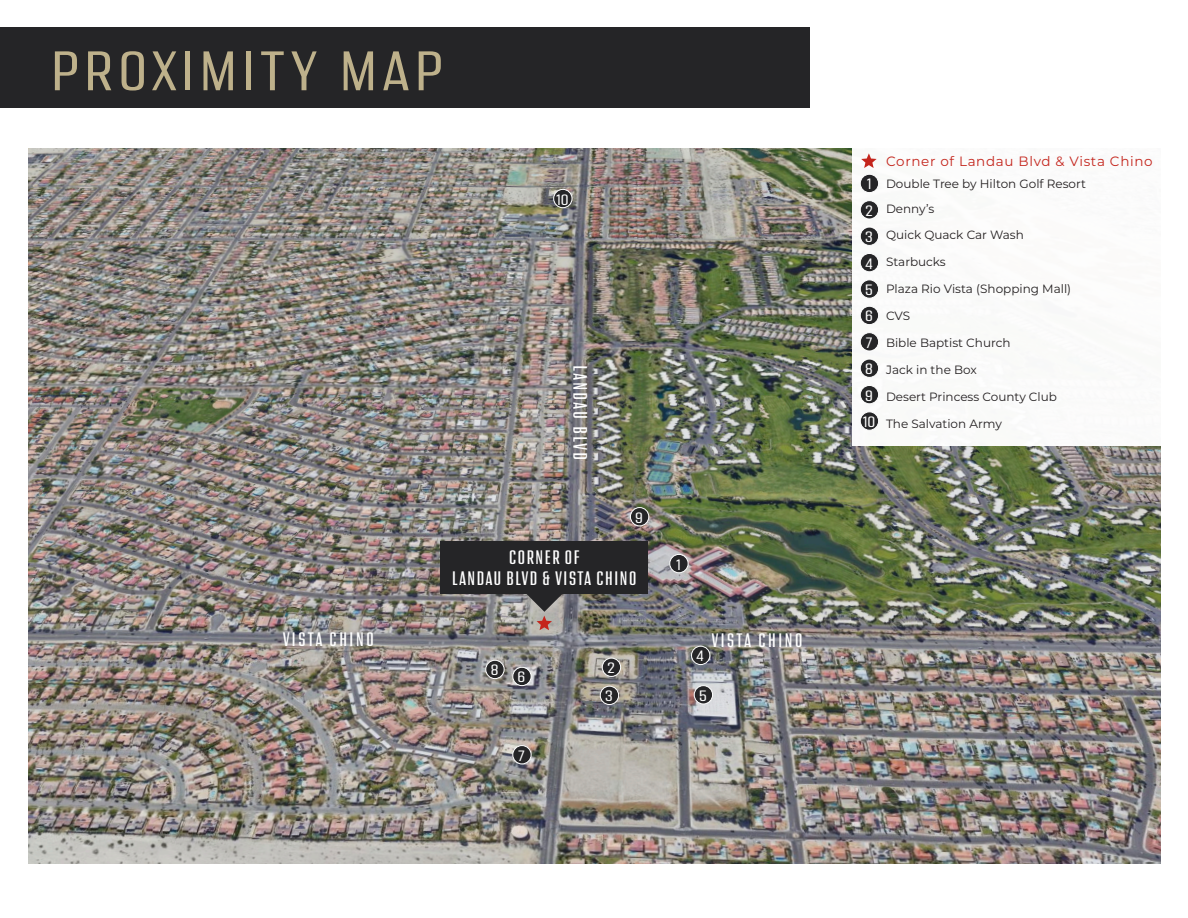
<style>
.page{position:relative;width:1188px;height:918px;background:#fff}
.page>*{position:absolute;margin:0;border:0;box-sizing:border-box;transform-origin:0 0}
.t1{font:55.5px "Address Sans Pro";letter-spacing:.1em;color:#beb18b}
.t2{font:condensed 19.5px "Address Sans Pro";letter-spacing:.05em;color:#fff}
.t3{font:condensed 19.5px "Address Sans Pro";letter-spacing:.1em;color:#fff}
.t4{font:condensed 19.5px "Address Sans Pro";letter-spacing:.095em;color:#fff}
.t5{font:15px "Address Sans Pro";color:#fff}
.t6{font:13.5px "Montserrat";letter-spacing:.05em;color:#c4251c}
.t7{font:12px "Montserrat";color:#231f20}
</style>
<div class="page">
<img style="left:28px;top:148px;width:1133px;height:716px">
<div style="left:441px;top:541px;width:207px;height:53px;background:#252527"></div>
<div style="left:0;top:27px;width:810px;height:81px;background:#252527"></div>
<div style="left:670px;top:554px;width:18px;height:19px;background:#252527;border-radius:50%"></div>
<div style="left:669px;top:554px;width:20px;height:19px;border:1px solid #fff;border-radius:50%"></div>
<div style="left:602px;top:658px;width:19px;height:18px;background:#252527;border-radius:50%"></div>
<div style="left:602px;top:658px;width:19px;height:19px;border:1px solid #fff;border-radius:50%"></div>
<div style="left:600px;top:686px;width:19px;height:19px;background:#252527;border-radius:50%"></div>
<div style="left:600px;top:686px;width:19px;height:19px;border:1px solid #fff;border-radius:50%"></div>
<div style="left:692px;top:646px;width:18px;height:19px;background:#252527;border-radius:50%"></div>
<div style="left:691px;top:646px;width:19px;height:19px;border:1px solid #fff;border-radius:50%"></div>
<div style="left:513px;top:667px;width:18px;height:19px;background:#252527;border-radius:50%"></div>
<div style="left:512px;top:667px;width:20px;height:19px;border:1px solid #fff;border-radius:50%"></div>
<div style="left:694px;top:686px;width:19px;height:18px;background:#252527;border-radius:50%"></div>
<div style="left:694px;top:685px;width:19px;height:19px;border:1px solid #fff;border-radius:50%"></div>
<div style="left:513px;top:746px;width:18px;height:18px;background:#252527;border-radius:50%"></div>
<div style="left:512px;top:745px;width:20px;height:19px;border:1px solid #fff;border-radius:50%"></div>
<div style="left:486px;top:660px;width:18px;height:19px;background:#252527;border-radius:50%"></div>
<div style="left:485px;top:660px;width:20px;height:19px;border:1px solid #fff;border-radius:50%"></div>
<div style="left:630px;top:508px;width:19px;height:18px;background:#252527;border-radius:50%"></div>
<div style="left:630px;top:507px;width:19px;height:19px;border:1px solid #fff;border-radius:50%"></div>
<div style="left:852px;top:148px;width:312px;height:298px;background:#fff"></div>
<div style="left:554px;top:189px;width:18px;height:19px;background:#252527;border-radius:50%"></div>
<div style="left:553px;top:189px;width:19px;height:19px;border:1px solid #fff;border-radius:50%"></div>
<div style="left:860px;top:174px;width:19px;height:19px;background:#252527;border-radius:50%"></div>
<div style="left:860px;top:174px;width:19px;height:19px;border:1px solid #fff;border-radius:50%"></div>
<div style="left:860px;top:201px;width:19px;height:18px;background:#252527;border-radius:50%"></div>
<div style="left:860px;top:200px;width:19px;height:19px;border:1px solid #fff;border-radius:50%"></div>
<div style="left:860px;top:227px;width:19px;height:18px;background:#252527;border-radius:50%"></div>
<div style="left:860px;top:227px;width:19px;height:19px;border:1px solid #fff;border-radius:50%"></div>
<div style="left:860px;top:253px;width:19px;height:19px;background:#252527;border-radius:50%"></div>
<div style="left:860px;top:253px;width:19px;height:19px;border:1px solid #fff;border-radius:50%"></div>
<div style="left:860px;top:306px;width:19px;height:19px;background:#252527;border-radius:50%"></div>
<div style="left:860px;top:306px;width:19px;height:19px;border:1px solid #fff;border-radius:50%"></div>
<div style="left:860px;top:280px;width:19px;height:18px;background:#252527;border-radius:50%"></div>
<div style="left:860px;top:279px;width:19px;height:20px;border:1px solid #fff;border-radius:50%"></div>
<div style="left:860px;top:359px;width:19px;height:18px;background:#252527;border-radius:50%"></div>
<div style="left:860px;top:359px;width:19px;height:19px;border:1px solid #fff;border-radius:50%"></div>
<div style="left:860px;top:385px;width:19px;height:19px;background:#252527;border-radius:50%"></div>
<div style="left:860px;top:385px;width:19px;height:19px;border:1px solid #fff;border-radius:50%"></div>
<div style="left:860px;top:412px;width:19px;height:18px;background:#252527;border-radius:50%"></div>
<div style="left:860px;top:411px;width:19px;height:20px;border:1px solid #fff;border-radius:50%"></div>
<div style="left:860px;top:333px;width:19px;height:18px;background:#252527;border-radius:50%"></div>
<div style="left:860px;top:332px;width:19px;height:19px;border:1px solid #fff;border-radius:50%"></div>
<svg style="left:861px;top:153px;width:16px;height:15px"></svg>
<svg style="left:526px;top:594px;width:37px;height:36px"></svg>
<p class="t1" style="left:51px;top:41px;width:393px">PROXIMITY MAP</p>
<p class="t5" style="left:556px;top:191px;width:14px">10</p>
<p class="t3" style="left:283px;top:628px;width:93px">VISTA CHINO</p>
<p class="t4" style="left:591px;top:365px;width:97px;rotate:90deg">LANDAU BLVD</p>
<p class="t5" style="left:635px;top:509px;width:9px">9</p>
<p class="t2" style="left:509px;top:546px;width:72px">CORNER OF</p>
<p class="t2" style="left:452px;top:567px;width:186px">LANDAU BLVD &amp; VISTA CHINO</p>
<p class="t5" style="left:491px;top:662px;width:9px">8</p>
<p class="t5" style="left:518px;top:669px;width:9px">6</p>
<p class="t5" style="left:518px;top:747px;width:8px">7</p>
<p class="t5" style="left:607px;top:660px;width:9px">2</p>
<p class="t5" style="left:605px;top:688px;width:9px">3</p>
<p class="t5" style="left:676px;top:556px;width:6px">1</p>
<p class="t5" style="left:697px;top:648px;width:9px">4</p>
<p class="t3" style="left:711px;top:630px;width:93px">VISTA CHINO</p>
<p class="t5" style="left:699px;top:687px;width:9px">5</p>
<p class="t5" style="left:867px;top:176px;width:6px">1</p>
<p class="t5" style="left:865px;top:202px;width:9px">2</p>
<p class="t5" style="left:865px;top:229px;width:9px">3</p>
<p class="t5" style="left:865px;top:255px;width:9px">4</p>
<p class="t5" style="left:865px;top:282px;width:9px">5</p>
<p class="t5" style="left:865px;top:308px;width:9px">6</p>
<p class="t5" style="left:866px;top:334px;width:8px">7</p>
<p class="t5" style="left:865px;top:361px;width:9px">8</p>
<p class="t5" style="left:865px;top:387px;width:9px">9</p>
<p class="t5" style="left:863px;top:414px;width:14px">10</p>
<p class="t6" style="left:886px;top:152px;width:268px">Corner of Landau Blvd &amp; Vista Chino</p>
<p class="t7" style="left:886px;top:175px;width:201px">Double Tree by Hilton Golf Resort</p>
<p class="t7" style="left:886px;top:201px;width:50px">Denny’s</p>
<p class="t7" style="left:886px;top:226px;width:139px">Quick Quack Car Wash</p>
<p class="t7" style="left:886px;top:253px;width:61px">Starbucks</p>
<p class="t7" style="left:886px;top:280px;width:187px">Plaza Rio Vista (Shopping Mall)</p>
<p class="t7" style="left:886px;top:307px;width:26px">CVS</p>
<p class="t7" style="left:886px;top:334px;width:126px">Bible Baptist Church</p>
<p class="t7" style="left:886px;top:361px;width:92px">Jack in the Box</p>
<p class="t7" style="left:886px;top:388px;width:173px">Desert Princess County Club</p>
<p class="t7" style="left:886px;top:415px;width:117px">The Salvation Army</p>
</div>
